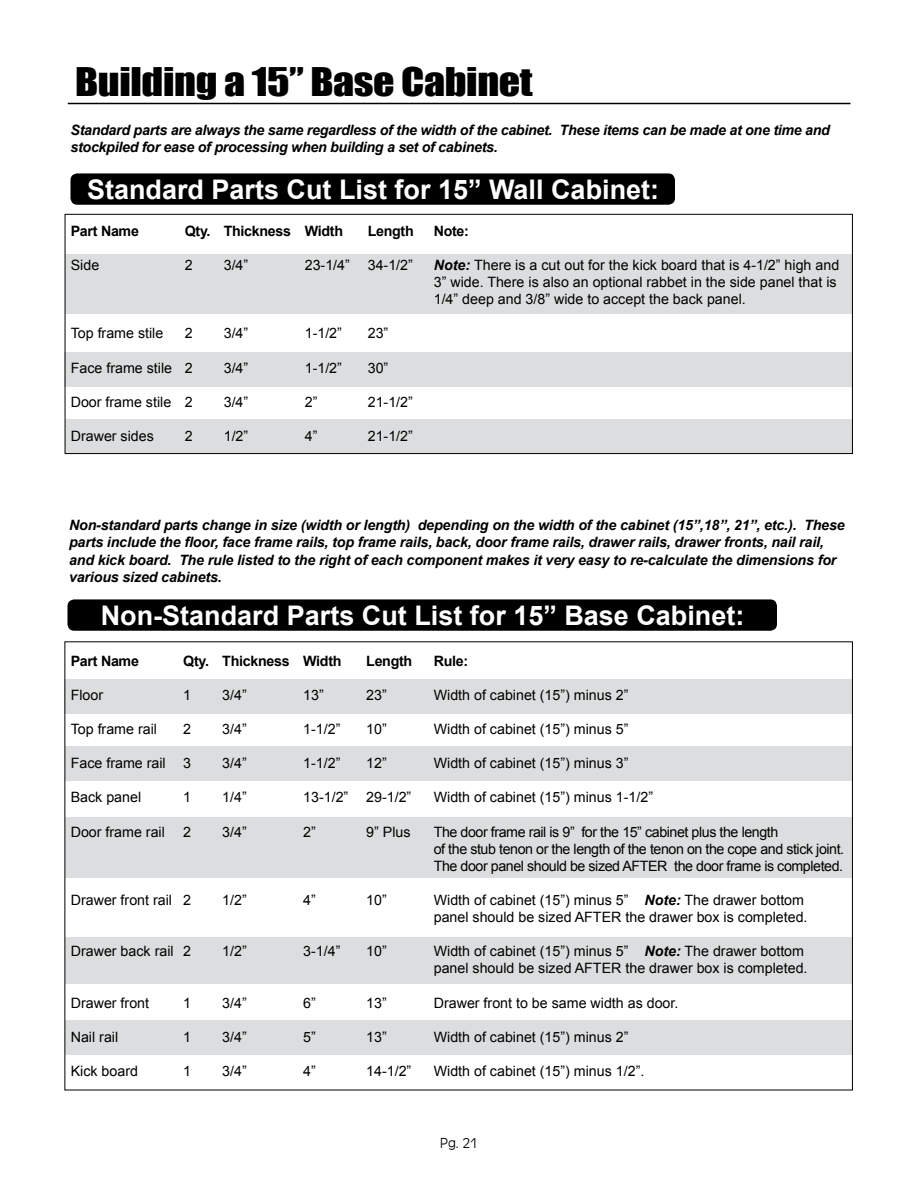
<style>
.page{position:relative;width:918px;height:1188px;background:#fff}
.page>*{position:absolute;margin:0;border:0;box-sizing:border-box;transform-origin:0 0}
.t1{font:36.3px "Impact";letter-spacing:-.01em;color:#000;scale:1.16 1}
.t2{font:700 27px "Arial";color:#fff}
.t3{font:15px "Antique Oli T Ligh";color:#000}
.t4{font:14.25px/17.1px "Arial";color:#000}
.t5{font:italic 700 14.25px/17.1px "Arial";letter-spacing:-.01em;color:#000}
.t6{font:14.25px/17.1px "Arial";letter-spacing:-.03em;color:#000}
.t7{font:700 14.25px "Arial";letter-spacing:-.02em;color:#000}
.s1{font-weight:700;font-style:italic}
</style>
<div class="page">
<hr style="left:68px;top:103px;width:783px;height:1px;background:#000">
<div style="left:65px;top:1020px;width:787px;height:35px;background:#dcddde"></div>
<div style="left:65px;top:254px;width:787px;height:60px;background:#dcddde"></div>
<div style="left:65px;top:352px;width:787px;height:34px;background:#dcddde"></div>
<div style="left:65px;top:419px;width:788px;height:35px;background:#dcddde"></div>
<div style="left:65px;top:679px;width:787px;height:34px;background:#dcddde"></div>
<div style="left:65px;top:747px;width:787px;height:34px;background:#dcddde"></div>
<div style="left:65px;top:817px;width:788px;height:61px;background:#dcddde"></div>
<div style="left:65px;top:937px;width:787px;height:46px;background:#dcddde"></div>
<div style="left:65px;top:214px;width:788px;height:240px;border:1px solid #000"></div>
<div style="left:70px;top:173px;width:605px;height:32px;background:#000;border-radius:7px"></div>
<div style="left:68px;top:599px;width:709px;height:32px;background:#000;border-radius:7px"></div>
<h1 class="t1" style="left:75px;top:54px;width:396px">Building a 15” Base Cabinet</h1>
<p class="t5" style="left:70px;top:122px;width:761px">Standard parts are always the same regardless of the width of the cabinet. These items can be made at one time and stockpiled for ease of processing when building a set of cabinets.</p>
<h2 class="t2" style="left:87px;top:172px;width:574px">Standard Parts Cut List for 15” Wall Cabinet:</h2>
<p class="t7" style="left:71px;top:221px;width:70px">Part Name</p>
<p class="t7" style="left:185px;top:221px;width:160px">Qty. Thickness Width</p>
<p class="t7" style="left:368px;top:221px;width:48px">Length</p>
<p class="t7" style="left:434px;top:221px;width:37px">Note:</p>
<p class="t4" style="left:71px;top:257px;width:30px">Side</p>
<p class="t4" style="left:185px;top:257px;width:9px">2</p>
<p class="t4" style="left:224px;top:257px;width:26px">3/4”</p>
<p class="t4" style="left:305px;top:257px;width:47px">23-1/4”</p>
<p class="t4" style="left:368px;top:257px;width:47px">34-1/2”</p>
<p class="t4" style="left:434px;top:257px;width:407px"><span class="s1">Note:</span> There is a cut out for the kick board that is 4-1/2” high and<br>3” wide. There is also an optional rabbet in the side panel that is<br>1/4” deep and 3/8” wide to accept the back panel.</p>
<p class="t4" style="left:71px;top:325px;width:94px">Top frame stile</p>
<p class="t4" style="left:185px;top:325px;width:9px">2</p>
<p class="t4" style="left:224px;top:325px;width:26px">3/4”</p>
<p class="t4" style="left:305px;top:325px;width:39px">1-1/2”</p>
<p class="t4" style="left:368px;top:325px;width:22px">23”</p>
<p class="t4" style="left:71px;top:359px;width:123px">Face frame stile 2</p>
<p class="t4" style="left:224px;top:359px;width:26px">3/4”</p>
<p class="t4" style="left:305px;top:359px;width:39px">1-1/2”</p>
<p class="t4" style="left:368px;top:359px;width:22px">30”</p>
<p class="t4" style="left:71px;top:393px;width:123px">Door frame stile 2</p>
<p class="t4" style="left:224px;top:393px;width:26px">3/4”</p>
<p class="t4" style="left:305px;top:393px;width:14px">2”</p>
<p class="t4" style="left:368px;top:393px;width:47px">21-1/2”</p>
<p class="t4" style="left:71px;top:428px;width:85px">Drawer sides</p>
<p class="t4" style="left:185px;top:428px;width:9px">2</p>
<p class="t4" style="left:224px;top:428px;width:26px">1/2”</p>
<p class="t4" style="left:305px;top:428px;width:14px">4”</p>
<p class="t4" style="left:368px;top:428px;width:47px">21-1/2”</p>
<p class="t5" style="left:69px;top:517px;width:777px">Non-standard parts change in size (width or length) depending on the width of the cabinet (15”,18”, 21”, etc.). These parts include the floor, face frame rails, top frame rails, back, door frame rails, drawer rails, drawer fronts, nail rail, and kick board. The rule listed to the right of each component makes it very easy to re-calculate the dimensions for various sized cabinets.</p>
<h2 class="t2" style="left:101px;top:598px;width:645px">Non-Standard Parts Cut List for 15” Base Cabinet:</h2>
<p class="t7" style="left:71px;top:651px;width:70px">Part Name</p>
<p class="t7" style="left:183px;top:651px;width:160px">Qty. Thickness Width</p>
<p class="t7" style="left:366px;top:651px;width:48px">Length</p>
<p class="t7" style="left:434px;top:651px;width:36px">Rule:</p>
<p class="t4" style="left:71px;top:686px;width:34px">Floor</p>
<p class="t4" style="left:183px;top:686px;width:9px">1</p>
<p class="t4" style="left:222px;top:686px;width:26px">3/4”</p>
<p class="t4" style="left:303px;top:686px;width:22px">13”</p>
<p class="t4" style="left:366px;top:686px;width:22px">23”</p>
<p class="t4" style="left:434px;top:686px;width:196px">Width of cabinet (15”) minus 2”</p>
<p class="t4" style="left:71px;top:721px;width:88px">Top frame rail</p>
<p class="t4" style="left:183px;top:721px;width:9px">2</p>
<p class="t4" style="left:222px;top:721px;width:26px">3/4”</p>
<p class="t4" style="left:303px;top:721px;width:39px">1-1/2”</p>
<p class="t4" style="left:366px;top:721px;width:22px">10”</p>
<p class="t4" style="left:434px;top:721px;width:196px">Width of cabinet (15”) minus 5”</p>
<p class="t4" style="left:71px;top:755px;width:122px">Face frame rail 3</p>
<p class="t4" style="left:222px;top:755px;width:26px">3/4”</p>
<p class="t4" style="left:303px;top:755px;width:39px">1-1/2”</p>
<p class="t4" style="left:366px;top:755px;width:22px">12”</p>
<p class="t4" style="left:434px;top:755px;width:196px">Width of cabinet (15”) minus 3”</p>
<p class="t4" style="left:71px;top:789px;width:72px">Back panel</p>
<p class="t4" style="left:183px;top:789px;width:9px">1</p>
<p class="t4" style="left:222px;top:789px;width:26px">1/4”</p>
<p class="t4" style="left:303px;top:789px;width:47px">13-1/2”</p>
<p class="t4" style="left:366px;top:789px;width:47px">29-1/2”</p>
<p class="t4" style="left:434px;top:789px;width:221px">Width of cabinet (15”) minus 1-1/2”</p>
<p class="t4" style="left:71px;top:823px;width:96px">Door frame rail</p>
<p class="t4" style="left:183px;top:823px;width:9px">2</p>
<p class="t4" style="left:222px;top:823px;width:26px">3/4”</p>
<p class="t4" style="left:303px;top:823px;width:14px">2”</p>
<p class="t4" style="left:366px;top:823px;width:46px">9” Plus</p>
<p class="t6" style="left:434px;top:823px;width:412px">The door frame rail is 9” for the 15” cabinet plus the length<br>of the stub tenon or the length of the tenon on the cope and stick joint.<br>The door panel should be sized AFTER the door frame is completed.</p>
<p class="t4" style="left:71px;top:892px;width:122px">Drawer front rail 2</p>
<p class="t4" style="left:222px;top:892px;width:26px">1/2”</p>
<p class="t4" style="left:303px;top:892px;width:14px">4”</p>
<p class="t4" style="left:366px;top:892px;width:22px">10”</p>
<p class="t4" style="left:434px;top:892px;width:375px">Width of cabinet (15”) minus 5” <span class="s1">Note:</span> The drawer bottom panel should be sized AFTER the drawer box is completed.</p>
<p class="t4" style="left:71px;top:943px;width:122px">Drawer back rail 2</p>
<p class="t4" style="left:222px;top:943px;width:26px">1/2”</p>
<p class="t4" style="left:303px;top:943px;width:39px">3-1/4”</p>
<p class="t4" style="left:366px;top:943px;width:22px">10”</p>
<p class="t4" style="left:434px;top:943px;width:375px">Width of cabinet (15”) minus 5” <span class="s1">Note:</span> The drawer bottom panel should be sized AFTER the drawer box is completed.</p>
<p class="t4" style="left:71px;top:994px;width:80px">Drawer front</p>
<p class="t4" style="left:183px;top:994px;width:9px">1</p>
<p class="t4" style="left:222px;top:994px;width:26px">3/4”</p>
<p class="t4" style="left:303px;top:994px;width:14px">6”</p>
<p class="t4" style="left:366px;top:994px;width:22px">13”</p>
<p class="t4" style="left:434px;top:994px;width:246px">Drawer front to be same width as door.</p>
<p class="t4" style="left:71px;top:1028px;width:49px">Nail rail</p>
<p class="t4" style="left:183px;top:1028px;width:9px">1</p>
<p class="t4" style="left:222px;top:1028px;width:26px">3/4”</p>
<p class="t4" style="left:303px;top:1028px;width:14px">5”</p>
<p class="t4" style="left:366px;top:1028px;width:22px">13”</p>
<p class="t4" style="left:434px;top:1028px;width:196px">Width of cabinet (15”) minus 2”</p>
<p class="t4" style="left:71px;top:1063px;width:69px">Kick board</p>
<p class="t4" style="left:183px;top:1063px;width:9px">1</p>
<p class="t4" style="left:222px;top:1063px;width:26px">3/4”</p>
<p class="t4" style="left:303px;top:1063px;width:14px">4”</p>
<p class="t4" style="left:366px;top:1063px;width:47px">14-1/2”</p>
<p class="t4" style="left:434px;top:1063px;width:212px">Width of cabinet (15”) minus 1/2”.</p>
<p class="t3" style="left:440px;top:1135px;width:39px">Pg. 21</p>
</div>
